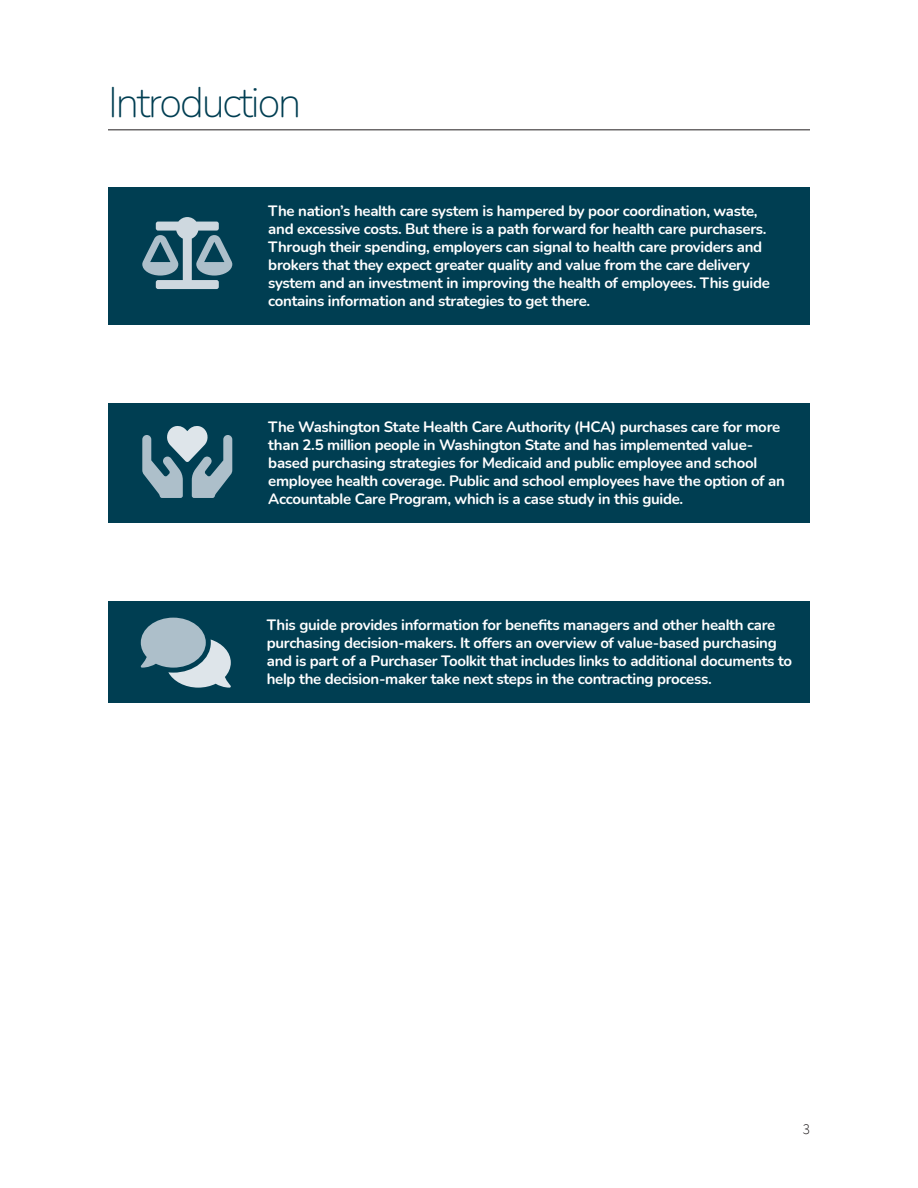
<style>
.page{position:relative;width:918px;height:1188px;background:#fff}
.page>*{position:absolute;margin:0;border:0;box-sizing:border-box;transform-origin:0 0}
.Page_chapter_Header{font:200 42px "Nunito";letter-spacing:-.05em;color:#003e52}
.Intro_copy{font:700 15px/18px "Nunito";letter-spacing:-.02em;color:#fff}
.t1{font:300 15px "Source Sans Pro";color:#231f20}
</style>
<div class="page">
<hr style="left:108px;top:129px;width:702px;height:1px;background:#231f20">
<div style="left:108px;top:601px;width:702px;height:102px;background:#003e52"></div>
<svg style="left:141px;top:618px;width:90px;height:70px"></svg>
<div style="left:108px;top:403px;width:702px;height:120px;background:#003e52"></div>
<svg style="left:142px;top:426px;width:90px;height:72px"></svg>
<div style="left:108px;top:187px;width:702px;height:138px;background:#003e52"></div>
<svg style="left:142px;top:217px;width:90px;height:72px"></svg>
<p class="Page_chapter_Header" style="left:108px;top:74px;width:195px">Introduction</p>
<p class="Intro_copy" style="left:268px;top:201px;width:503px">The nation’s health care system is hampered by poor coordination, waste, and excessive costs. But there is a path forward for health care purchasers.<br>Through their spending, employers can signal to health care providers and brokers that they expect greater quality and value from the care delivery system and an investment in improving the health of employees. This guide contains information and strategies to get there.</p>
<p class="Intro_copy" style="left:268px;top:417px;width:518px">The Washington State Health Care Authority (HCA) purchases care for more than 2.5 million people in Washington State and has implemented value&shy;based purchasing strategies for Medicaid and public employee and school employee health coverage. Public and school employees have the option of an Accountable Care Program, which is a case study in this guide.</p>
<p class="Intro_copy" style="left:267px;top:615px;width:527px">This guide provides information for benefits managers and other health care purchasing decision-makers. It offers an overview of value-based purchasing and is part of a Purchaser Toolkit that includes links to additional documents to help the decision-maker take next steps in the contracting process.</p>
<p class="t1" style="left:803px;top:1120px;width:9px">3</p>
</div>
